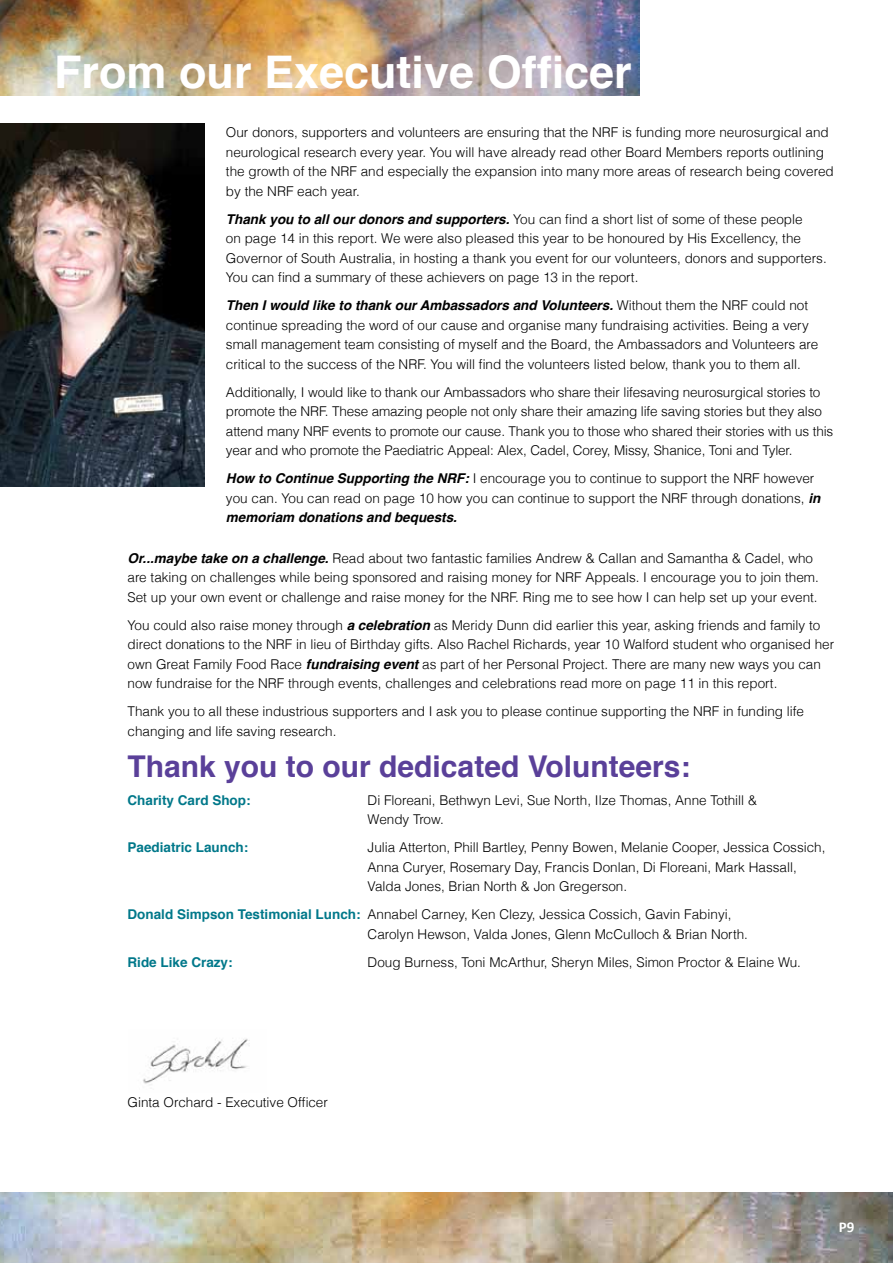
<style>
.page{position:relative;width:893px;height:1263px;background:#fff}
.page>*{position:absolute;margin:0;border:0;box-sizing:border-box;transform-origin:0 0}
.t1{font:700 45px "Helvetica";color:#fff}
.t2{font:700 30px "Helvetica";color:#5a4099}
.t3{font:700 15px "Calibri";color:#fff}
.t4{font:300 13.5px/19.5px "Helvetica";color:#000}
.t5{font:700 13.5px "Helvetica";color:#00788a}
.s1{font-weight:700;font-style:italic}
.s2{font-weight:700;color:#00788a}
</style>
<div class="page">
<img style="left:0;top:1193px;width:893px;height:70px">
<img style="left:143px;top:1038px;width:107px;height:47px">
<img style="left:0;top:0;width:639px;height:96px">
<img style="left:0;top:123px;width:204px;height:364px">
<h1 class="t1" style="left:54px;top:36px;width:579px">From our Executive Officer</h1>
<p class="t4" style="left:226px;top:123px;width:609px">Our donors, supporters and volunteers are ensuring that the NRF is funding more neurosurgical and neurological research every year. You will have already read other Board Members reports outlining the growth of the NRF and especially the expansion into many more areas of research being covered by the NRF each year.</p>
<p class="t4" style="left:226px;top:209px;width:602px"><span class="s1">Thank you to all our donors and supporters.</span> You can find a short list of some of these people<br>on page 14 in this report. We were also pleased this year to be honoured by His Excellency, the Governor of South Australia, in hosting a thank you event for our volunteers, donors and supporters.<br>You can find a summary of these achievers on page 13 in the report.</p>
<p class="t4" style="left:226px;top:296px;width:594px"><span class="s1">Then I would like to thank our Ambassadors and Volunteers.</span> Without them the NRF could not continue spreading the word of our cause and organise many fundraising activities. Being a very small management team consisting of myself and the Board, the Ambassadors and Volunteers are critical to the success of the NRF. You will find the volunteers listed below, thank you to them all.</p>
<p class="t4" style="left:226px;top:382px;width:609px">Additionally, I would like to thank our Ambassadors who share their lifesaving neurosurgical stories to promote the NRF. These amazing people not only share their amazing life saving stories but they also attend many NRF events to promote our cause. Thank you to those who shared their stories with us this year and who promote the Paediatric Appeal: Alex, Cadel, Corey, Missy, Shanice, Toni and Tyler.</p>
<p class="t4" style="left:226px;top:469px;width:596px"><span class="s1">How to Continue Supporting the NRF:</span> I encourage you to continue to support the NRF however you can. You can read on page 10 how you can continue to support the NRF through donations, <span class="s1">in memoriam donations and bequests.</span></p>
<p class="t4" style="left:128px;top:548px;width:693px"><span class="s1">Or...maybe take on a challenge.</span> Read about two fantastic families Andrew &amp; Callan and Samantha &amp; Cadel, who are taking on challenges while being sponsored and raising money for NRF Appeals. I encourage you to join them.<br>Set up your own event or challenge and raise money for the NRF. Ring me to see how I can help set up your event.</p>
<p class="t4" style="left:128px;top:615px;width:708px">You could also raise money through <span class="s1">a celebration</span> as Meridy Dunn did earlier this year, asking friends and family to direct donations to the NRF in lieu of Birthday gifts. Also Rachel Richards, year 10 Walford student who organised her own Great Family Food Race <span class="s1">fundraising event</span> as part of her Personal Project. There are many new ways you can now fundraise for the NRF through events, challenges and celebrations read more on page 11 in this report.</p>
<p class="t4" style="left:128px;top:702px;width:678px">Thank you to all these industrious supporters and I ask you to please continue supporting the NRF in funding life changing and life saving research.</p>
<h2 class="t2" style="left:128px;top:742px;width:564px">Thank you to our dedicated Volunteers:</h2>
<p class="t5" style="left:128px;top:789px;width:125px">Charity Card Shop:</p>
<p class="t4" style="left:368px;top:790px;width:391px">Di Floreani, Bethwyn Levi, Sue North, Ilze Thomas, Anne Tothill &amp;<br>Wendy Trow.</p>
<p class="t5" style="left:128px;top:837px;width:122px">Paediatric Launch:</p>
<p class="t4" style="left:368px;top:838px;width:459px">Julia Atterton, Phill Bartley, Penny Bowen, Melanie Cooper, Jessica Cossich,<br>Anna Curyer, Rosemary Day, Francis Donlan, Di Floreani, Mark Hassall,<br>Valda Jones, Brian North &amp; Jon Gregerson.</p>
<p class="t4" style="left:368px;top:905px;width:382px;text-indent:-240px"><span class="s2">Donald Simpson Testimonial Lunch:</span> Annabel Carney, Ken Clezy, Jessica Cossich, Gavin Fabinyi,<br>Carolyn Hewson, Valda Jones, Glenn McCulloch &amp; Brian North.</p>
<p class="t5" style="left:128px;top:951px;width:107px">Ride Like Crazy:</p>
<p class="t4" style="left:368px;top:952px;width:435px">Doug Burness, Toni McArthur, Sheryn Miles, Simon Proctor &amp; Elaine Wu.</p>
<p class="t4" style="left:128px;top:1092px;width:202px">Ginta Orchard - Executive Officer</p>
<p class="t3" style="left:839px;top:1218px;width:17px">P9</p>
</div>
